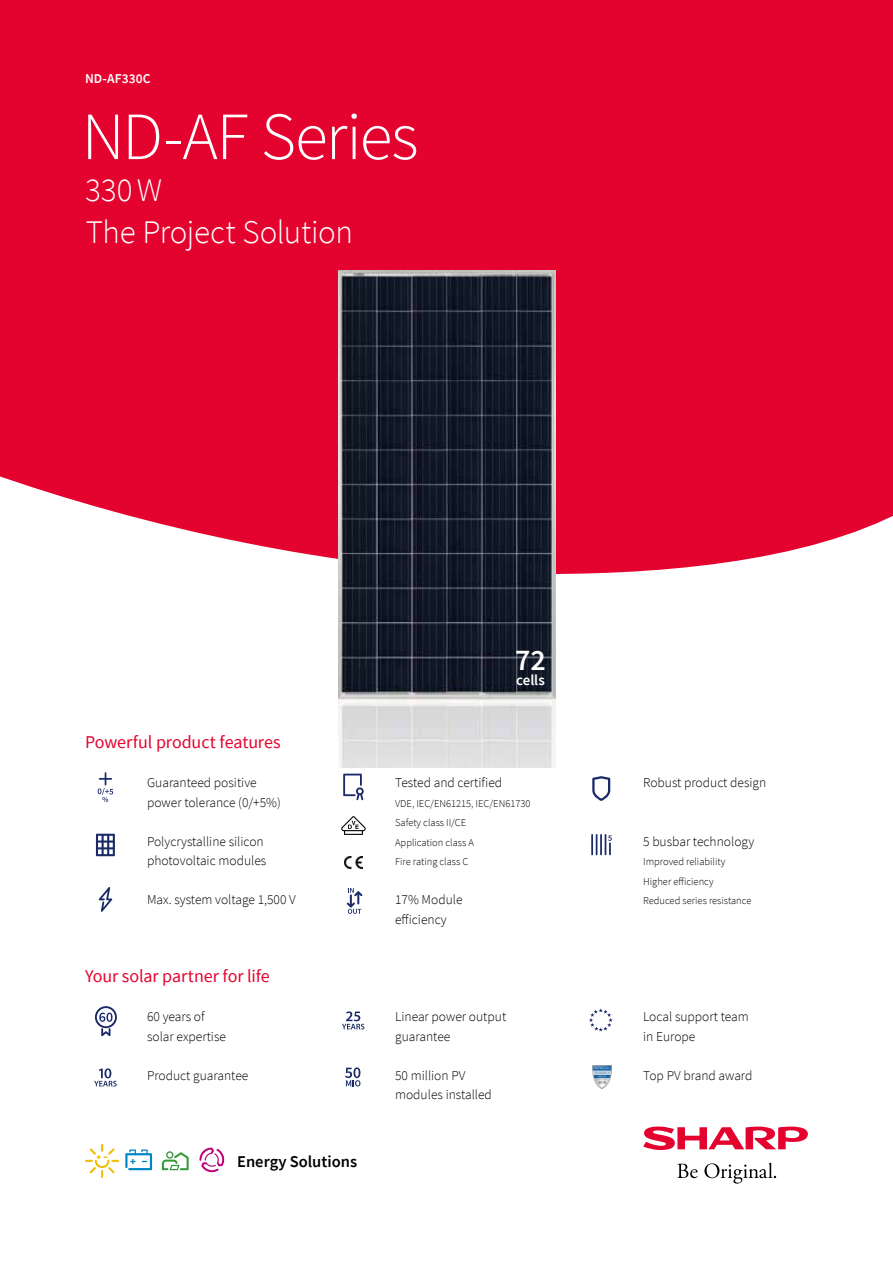
<style>
.page{position:relative;width:893px;height:1263px;background:#e4032e}
.page>*{position:absolute;margin:0;border:0;box-sizing:border-box;transform-origin:0 0}
.t1{font:300 67.5px "Source Sans Pro";letter-spacing:-.02em;color:#fff}
.t2{font:300 33px/41.7px "Source Sans Pro";letter-spacing:-.01em;color:#fff}
.t3{font:600 30px "Source Sans Pro";color:#fff}
.t4{font:18px "Source Sans Pro";letter-spacing:-.005em;color:#e4032e}
.t5{font:600 16.5px "Source Sans Pro";color:#000}
.t6{font:600 15px "Source Sans Pro";letter-spacing:-.005em;color:#fff}
.t7{font:300 13.5px/19.5px "Source Sans Pro";color:#000}
.t8{font:600 13.5px "Source Sans Pro";letter-spacing:.005em;color:#fff}
.t9{font:300 10.5px/19.5px "Source Sans Pro";color:#000}
</style>
<div class="page">
<div style="left:0;top:476px;width:893px;height:787px;background:#fff"></div>
<svg style="left:643px;top:1126px;width:166px;height:24px"></svg>
<svg style="left:677px;top:1162px;width:99px;height:21px;background:#d3d3d3"></svg>
<img style="left:338px;top:270px;width:218px;height:498px">
<svg style="left:199px;top:1147px;width:26px;height:25px"></svg>
<svg style="left:162px;top:1151px;width:27px;height:19px"></svg>
<svg style="left:85px;top:1144px;width:34px;height:34px"></svg>
<svg style="left:125px;top:1149px;width:27px;height:21px"></svg>
<img style="left:345px;top:856px;width:17px;height:13px">
<svg style="left:96px;top:834px;width:19px;height:22px"></svg>
<svg style="left:98px;top:772px;width:15px;height:30px"></svg>
<svg style="left:343px;top:774px;width:21px;height:26px"></svg>
<svg style="left:589px;top:1008px;width:24px;height:23px"></svg>
<svg style="left:94px;top:1068px;width:23px;height:18px"></svg>
<svg style="left:345px;top:1067px;width:15px;height:19px"></svg>
<svg style="left:342px;top:1011px;width:22px;height:18px"></svg>
<img style="left:592px;top:1065px;width:19px;height:23px">
<svg style="left:95px;top:1006px;width:22px;height:30px"></svg>
<svg style="left:99px;top:887px;width:13px;height:25px"></svg>
<hr style="left:600px;top:834px;width:2px;height:21px;background:#192a67">
<svg style="left:596px;top:834px;width:1px;height:21px"></svg>
<hr style="left:591px;top:834px;width:2px;height:21px;background:#192a67">
<svg style="left:605px;top:834px;width:7px;height:21px"></svg>
<svg style="left:592px;top:776px;width:18px;height:25px"></svg>
<svg style="left:347px;top:888px;width:15px;height:26px"></svg>
<svg style="left:341px;top:816px;width:25px;height:19px"></svg>
<p class="t8" style="left:85px;top:69px;width:67px">ND-AF330C</p>
<h1 class="t1" style="left:82px;top:95px;width:338px">ND-AF Series</h1>
<h2 class="t2" style="left:85px;top:169px;width:270px">330W<br>The Project Solution</h2>
<h3 class="t3" style="left:515px;top:640px;width:32px">72</h3>
<p class="t6" style="left:516px;top:670px;width:30px">cells</p>
<h3 class="t4" style="left:85px;top:731px;width:197px">Powerful product features</h3>
<p class="t7" style="left:147px;top:773px;width:135px">Guaranteed positive power tolerance (0/+5%)</p>
<p class="t7" style="left:395px;top:773px;width:109px">Tested and certified</p>
<p class="t9" style="left:395px;top:793px;width:137px">VDE, IEC/EN61215, IEC/EN61730<br>Safety class II/CE<br>Application class A<br>Fire rating class C</p>
<p class="t7" style="left:147px;top:831px;width:121px">Polycrystalline silicon photovoltaic modules</p>
<p class="t7" style="left:147px;top:890px;width:150px">Max. system voltage 1,500 V</p>
<h3 class="t4" style="left:85px;top:965px;width:186px">Your solar partner for life</h3>
<p class="t7" style="left:147px;top:1007px;width:80px">60 years of solar expertise</p>
<p class="t7" style="left:147px;top:1065px;width:103px">Product guarantee</p>
<p class="t5" style="left:237px;top:1150px;width:121px">Energy Solutions</p>
<p class="t7" style="left:395px;top:890px;width:69px">17% Module efficiency</p>
<p class="t7" style="left:395px;top:1007px;width:113px">Linear power output guarantee</p>
<p class="t7" style="left:395px;top:1065px;width:98px">50 million PV modules installed</p>
<p class="t7" style="left:643px;top:773px;width:125px">Robust product design</p>
<p class="t7" style="left:643px;top:831px;width:113px">5 busbar technology</p>
<p class="t9" style="left:643px;top:852px;width:110px">Improved reliability<br>Higher efficiency<br>Reduced series resistance</p>
<p class="t7" style="left:643px;top:1007px;width:107px">Local support team in Europe</p>
<p class="t7" style="left:643px;top:1065px;width:111px">Top PV brand award</p>
</div>
